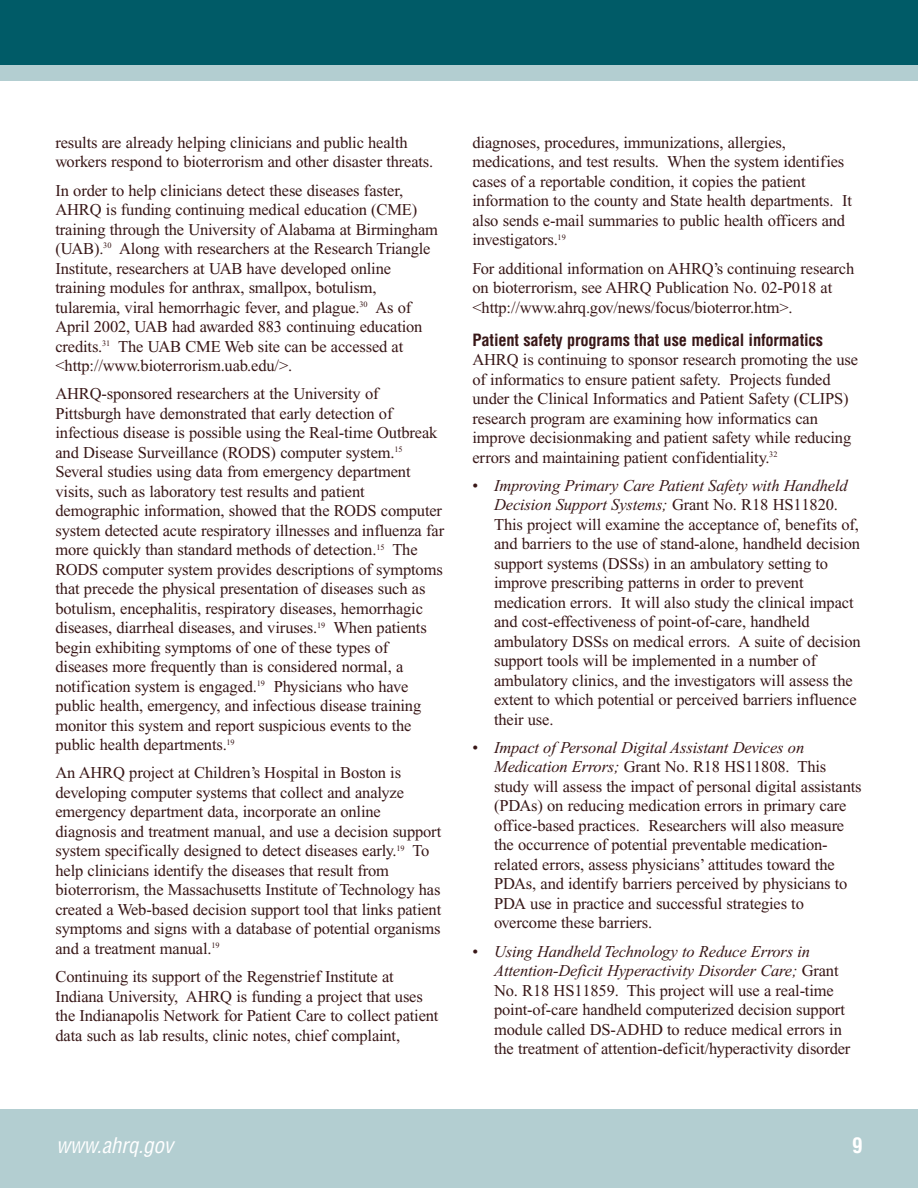
<style>
.page{position:relative;width:918px;height:1188px;background:#fff}
.page>*{position:absolute;margin:0;border:0;box-sizing:border-box;transform-origin:0 0}
.t1{font:italic condensed 21px "Helvetica";letter-spacing:-.01em;color:#fff}
.t2{font:700 condensed 21px "Helvetica";color:#fff}
.t3{font:16.5px/19.5px "Times New Roman";letter-spacing:-.01em;color:#381717}
.t4{font:700 condensed 16.5px "Helvetica";letter-spacing:-.01em;color:#381717}
.s1{font-style:italic}
</style>
<div class="page">
<div style="left:0;top:1109px;width:918px;height:79px;background:#b3ced1"></div>
<div style="left:0;top:44px;width:918px;height:37px;background:#b3ced1"></div>
<div style="left:0;top:0;width:918px;height:64px;background:#005b67"></div>
<p class="t3" style="left:56px;top:134px;width:379px">results are already helping clinicians and public health workers respond to bioterrorism and other disaster threats.</p>
<p class="t3" style="left:55px;top:182px;width:384px">In order to help clinicians detect these diseases faster, AHRQ is funding continuing medical education (CME) training through the University of Alabama at Birmingham (UAB).<sup>30</sup> Along with researchers at the Research Triangle Institute, researchers at UAB have developed online training modules for anthrax, smallpox, botulism, tularemia, viral hemorrhagic fever, and plague.<sup>30</sup> As of April 2002, UAB had awarded 883 continuing education credits.<sup>31</sup> The UAB CME Web site can be accessed at &lt;http://www.bioterrorism.uab.edu/&gt;.</p>
<p class="t3" style="left:55px;top:386px;width:390px">AHRQ-sponsored researchers at the University of Pittsburgh have demonstrated that early detection of infectious disease is possible using the Real-time Outbreak and Disease Surveillance (RODS) computer system.<sup>15<br></sup>Several studies using data from emergency department visits, such as laboratory test results and patient demographic information, showed that the RODS computer system detected acute respiratory illnesses and influenza far more quickly than standard methods of detection.<sup>15</sup> The RODS computer system provides descriptions of symptoms that precede the physical presentation of diseases such as botulism, encephalitis, respiratory diseases, hemorrhagic diseases, diarrheal diseases, and viruses.<sup>19</sup> When patients begin exhibiting symptoms of one of these types of diseases more frequently than is considered normal, a notification system is engaged.<sup>19</sup> Physicians who have public health, emergency, and infectious disease training monitor this system and report suspicious events to the public health departments.<sup>19</sup></p>
<p class="t3" style="left:56px;top:765px;width:388px">An AHRQ project at Children’s Hospital in Boston is developing computer systems that collect and analyze emergency department data, incorporate an online diagnosis and treatment manual, and use a decision support system specifically designed to detect diseases early.<sup>19</sup> To help clinicians identify the diseases that result from bioterrorism, the Massachusetts Institute of Technology has created a Web-based decision support tool that links patient symptoms and signs with a database of potential organisms and a treatment manual.<sup>19</sup></p>
<p class="t3" style="left:56px;top:968px;width:385px">Continuing its support of the Regenstrief Institute at Indiana University, AHRQ is funding a project that uses the Indianapolis Network for Patient Care to collect patient data such as lab results, clinic notes, chief complaint,</p>
<p class="t3" style="left:472px;top:134px;width:381px">diagnoses, procedures, immunizations, allergies, medications, and test results. When the system identifies cases of a reportable condition, it copies the patient information to the county and State health departments. It also sends e-mail summaries to public health officers and investigators.<sup>19</sup></p>
<p class="t3" style="left:472px;top:260px;width:383px">For additional information on AHRQ’s continuing research on bioterrorism, see AHRQ Publication No. 02-P018 at &lt;http://www.ahrq.gov/news/focus/bioterror.htm&gt;.</p>
<p class="t4" style="left:472px;top:333px;width:352px">Patient safety programs that use medical informatics</p>
<p class="t3" style="left:472px;top:351px;width:387px">AHRQ is continuing to sponsor research promoting the use of informatics to ensure patient safety. Projects funded under the Clinical Informatics and Patient Safety (CLIPS) research program are examining how informatics can improve decisionmaking and patient safety while reducing errors and maintaining patient confidentiality.<sup>32</sup></p>
<p class="t3" style="left:494px;top:477px;width:368px;text-indent:-22px">• <span class="s1">Improving Primary Care Patient Safety with Handheld Decision Support Systems;</span> Grant No. R18 HS11820.<br>This project will examine the acceptance of, benefits of, and barriers to the use of stand-alone, handheld decision support systems (DSSs) in an ambulatory setting to improve prescribing patterns in order to prevent medication errors. It will also study the clinical impact and cost-effectiveness of point-of-care, handheld ambulatory DSSs on medical errors. A suite of decision support tools will be implemented in a number of ambulatory clinics, and the investigators will assess the extent to which potential or perceived barriers influence their use.</p>
<p class="t3" style="left:494px;top:739px;width:369px;text-indent:-22px">• <span class="s1">Impact of Personal Digital Assistant Devices on Medication Errors;</span> Grant No. R18 HS11808. This study will assess the impact of personal digital assistants (PDAs) on reducing medication errors in primary care office-based practices. Researchers will also measure the occurrence of potential preventable medication&shy;related errors, assess physicians’ attitudes toward the PDAs, and identify barriers perceived by physicians to PDA use in practice and successful strategies to overcome these barriers.</p>
<p class="t3" style="left:494px;top:943px;width:358px;text-indent:-22px">• <span class="s1">Using Handheld Technology to Reduce Errors in Attention-Deficit Hyperactivity Disorder Care;</span> Grant No. R18 HS11859. This project will use a real-time point-of-care handheld computerized decision support module called DS-ADHD to reduce medical errors in the treatment of attention-deficit/hyperactivity disorder</p>
<p class="t1" style="left:56px;top:1137px;width:119px">www.ahrq.gov</p>
<p class="t2" style="left:852px;top:1137px;width:12px">9</p>
</div>
